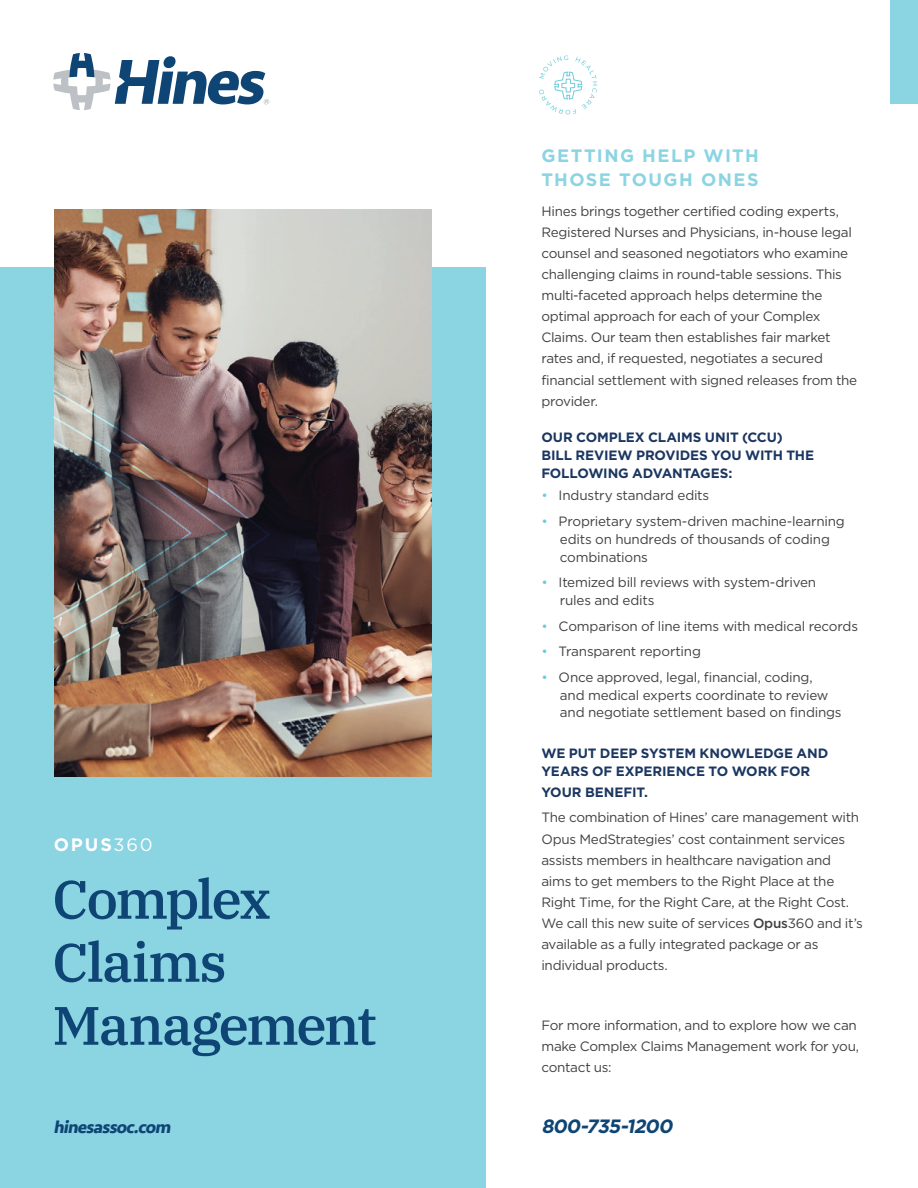
<style>
.page{position:relative;width:918px;height:1188px;background:#fff}
.page>*{position:absolute;margin:0;border:0;box-sizing:border-box;transform-origin:0 0}
.t1{font:500 54px/63px "IBM Plex Serif";letter-spacing:-.045em;color:#0e4575}
.t2{font:italic 700 19.2px "Gotham HTF";color:#0e4575}
.t3{font:700 18px/24px "Gotham HTF";letter-spacing:.08em;color:#8bd4e2}
.t4{font:700 18px "Gotham HTF";color:#fff}
.t5{font:italic 700 17.7px "Seravek";color:#0e4575}
.t6{font:13.5px/21px "Gotham HTF";letter-spacing:-.02em;color:#414142}
.t7{font:700 13.5px/18px "Gotham HTF";letter-spacing:-.01em;color:#1b3661}
.s1{font-weight:400}
.s2{color:#6eccdc}
.s3{font-weight:500}
</style>
<div class="page">
<div style="left:0;top:268px;width:485px;height:920px;background:#8bd4e2"></div>
<div style="left:891px;top:0;width:27px;height:104px;background:#8bd4e2"></div>
<img style="left:54px;top:210px;width:378px;height:567px">
<img style="left:54px;top:388px;width:216px;height:284px">
<svg style="left:53px;top:53px;width:217px;height:57px"></svg>
<svg style="left:539px;top:55px;width:58px;height:59px"></svg>
<h3 class="t4" style="left:54px;top:834px;width:101px">OPUS<span class="s1">360</span></h3>
<h1 class="t1" style="left:52px;top:864px;width:326px">Complex<br>Claims<br>Management</h1>
<h3 class="t3" style="left:541px;top:144px;width:219px">GETTING HELP WITH<br>THOSE TOUGH ONES</h3>
<p class="t6" style="left:541px;top:201px;width:317px">Hines brings together certified coding experts, Registered Nurses and Physicians, in-house legal counsel and seasoned negotiators who examine challenging claims in round-table sessions. This multi-faceted approach helps determine the optimal approach for each of your Complex Claims. Our team then establishes fair market rates and, if requested, negotiates a secured financial settlement with signed releases from the provider.</p>
<p class="t7" style="left:541px;top:427px;width:274px">OUR COMPLEX CLAIMS UNIT (CCU)<br>BILL REVIEW PROVIDES YOU WITH THE<br>FOLLOWING ADVANTAGES:</p>
<p class="t6" style="left:541px;top:485px;width:169px"><span class="s2">•</span> Industry standard edits</p>
<p class="t6" style="left:560px;top:512px;width:286px;line-height:18px;text-indent:-18px"><span class="s2">•</span> Proprietary system-driven machine-learning edits on hundreds of thousands of coding combinations</p>
<p class="t6" style="left:560px;top:573px;width:258px;line-height:18px;text-indent:-18px"><span class="s2">•</span> Itemized bill reviews with system-driven rules and edits</p>
<p class="t6" style="left:541px;top:615px;width:318px"><span class="s2">•</span> Comparison of line items with medical records</p>
<p class="t6" style="left:541px;top:641px;width:161px"><span class="s2">•</span> Transparent reporting</p>
<p class="t6" style="left:560px;top:668px;width:283px;line-height:18px;text-indent:-18px"><span class="s2">•</span> Once approved, legal, financial, coding,<br>and medical experts coordinate to review and negotiate settlement based on findings</p>
<p class="t7" style="left:541px;top:744px;width:288px">WE PUT DEEP SYSTEM KNOWLEDGE AND<br>YEARS OF EXPERIENCE TO WORK FOR</p>
<p class="t7" style="left:541px;top:783px;width:108px">YOUR BENEFIT.</p>
<p class="t6" style="left:541px;top:807px;width:323px">The combination of Hines’ care management with Opus MedStrategies’ cost containment services assists members in healthcare navigation and aims to get members to the Right Place at the Right Time, for the Right Care, at the Right Cost.<br>We call this new suite of services <span class="s3">Opus</span>360 and it’s available as a fully integrated package or as individual products.</p>
<p class="t6" style="left:541px;top:1014px;width:319px">For more information, and to explore how we can make Complex Claims Management work for you, contact us:</p>
<h3 class="t5" style="left:53px;top:1113px;width:123px">hinesassoc.com</h3>
<h2 class="t2" style="left:541px;top:1115px;width:136px">800-735-1200</h2>
</div>
